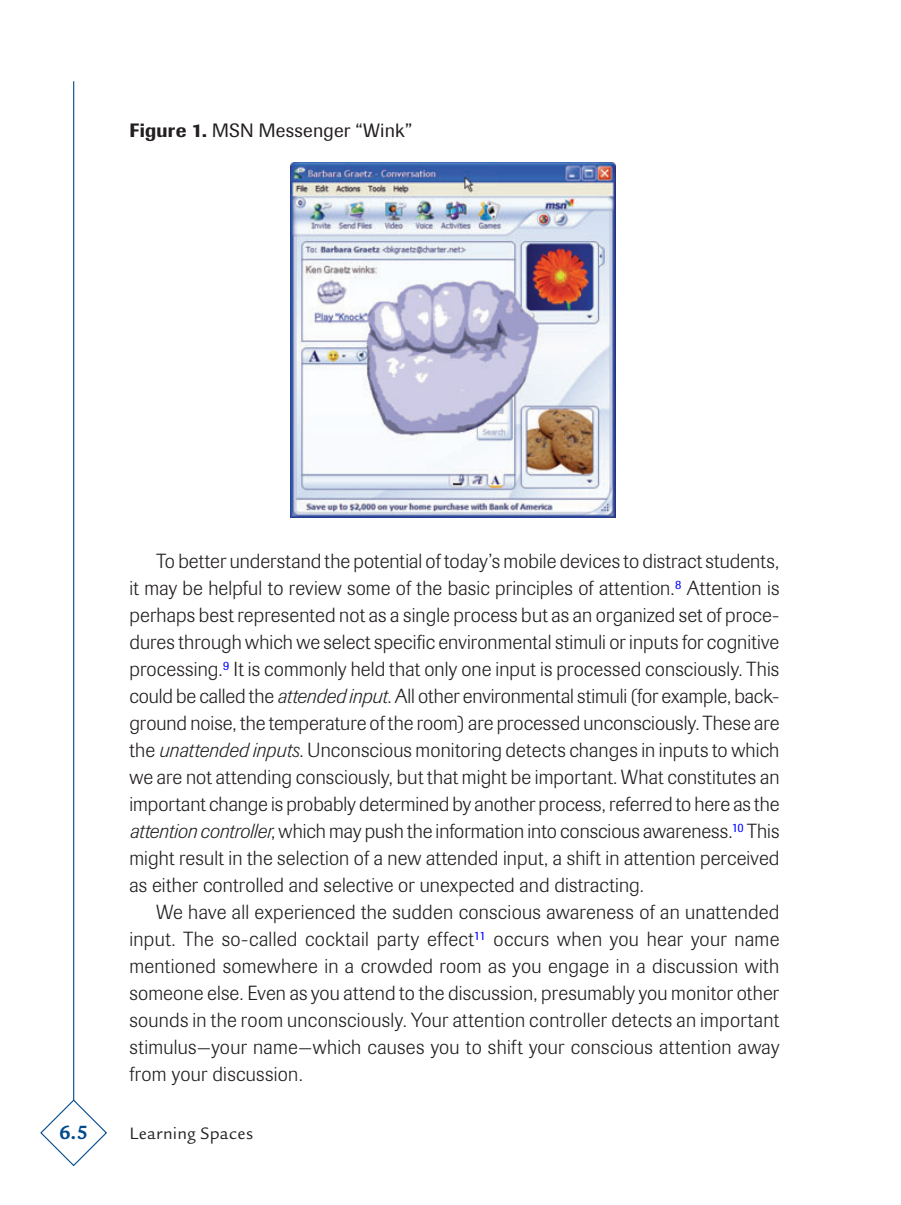
<style>
.page{position:relative;width:901px;height:1205px;background:#fff}
.page>*{position:absolute;margin:0;border:0;box-sizing:border-box;transform-origin:0 0}
.t1{font:700 20.7px "Legacy Sans";color:#004a8d}
.t2{font:300 20.25px/27px "Imago";letter-spacing:.01em;color:#231f20;text-align:justify}
.t3{font:19.12px "Imago";letter-spacing:.015em;color:#231f20}
.t4{font:18px "Legacy Sans";letter-spacing:.02em;color:#231f20}
.s1{font-weight:500}
.s2{font-style:italic}
</style>
<div class="page">
<hr style="left:73px;top:81px;width:1px;height:1020px;background:#004a8d">
<svg style="left:40px;top:1099px;width:67px;height:68px"></svg>
<img style="left:290px;top:162px;width:325px;height:355px">
<p class="t3" style="left:129px;top:119px;width:284px"><span class="s1">Figure 1.</span> MSN Messenger “Wink”</p>
<p class="t2" style="left:129px;top:548px;width:651px;text-indent:27px">To better understand the potential of today’s mobile devices to distract students, it may be helpful to review some of the basic principles of attention.<sup>8</sup> Attention is perhaps best represented not as a single process but as an organized set of proce&shy;dures through which we select specific environmental stimuli or inputs for cognitive processing.<sup>9</sup> It is commonly held that only one input is processed consciously. This could be called the <span class="s2">attended input</span>. All other environmental stimuli (for example, back&shy;ground noise, the temperature of the room) are processed unconsciously. These are the <span class="s2">unattended inputs</span>. Unconscious monitoring detects changes in inputs to which we are not attending consciously, but that might be important. What constitutes an important change is probably determined by another process, referred to here as the <span class="s2">attention controller</span>, which may push the information into conscious awareness.<sup>10</sup> This might result in the selection of a new attended input, a shift in attention perceived as either controlled and selective or unexpected and distracting.</p>
<p class="t2" style="left:129px;top:899px;width:651px;text-indent:27px">We have all experienced the sudden conscious awareness of an unattended input. The so-called cocktail party effect<sup>11</sup> occurs when you hear your name mentioned somewhere in a crowded room as you engage in a discussion with someone else. Even as you attend to the discussion, presumably you monitor other sounds in the room unconsciously. Your attention controller detects an important stimulus—your name—which causes you to shift your conscious attention away from your discussion.</p>
<p class="t1" style="left:59px;top:1121px;width:30px">6.5</p>
<p class="t4" style="left:129px;top:1123px;width:125px">Learning Spaces</p>
</div>
